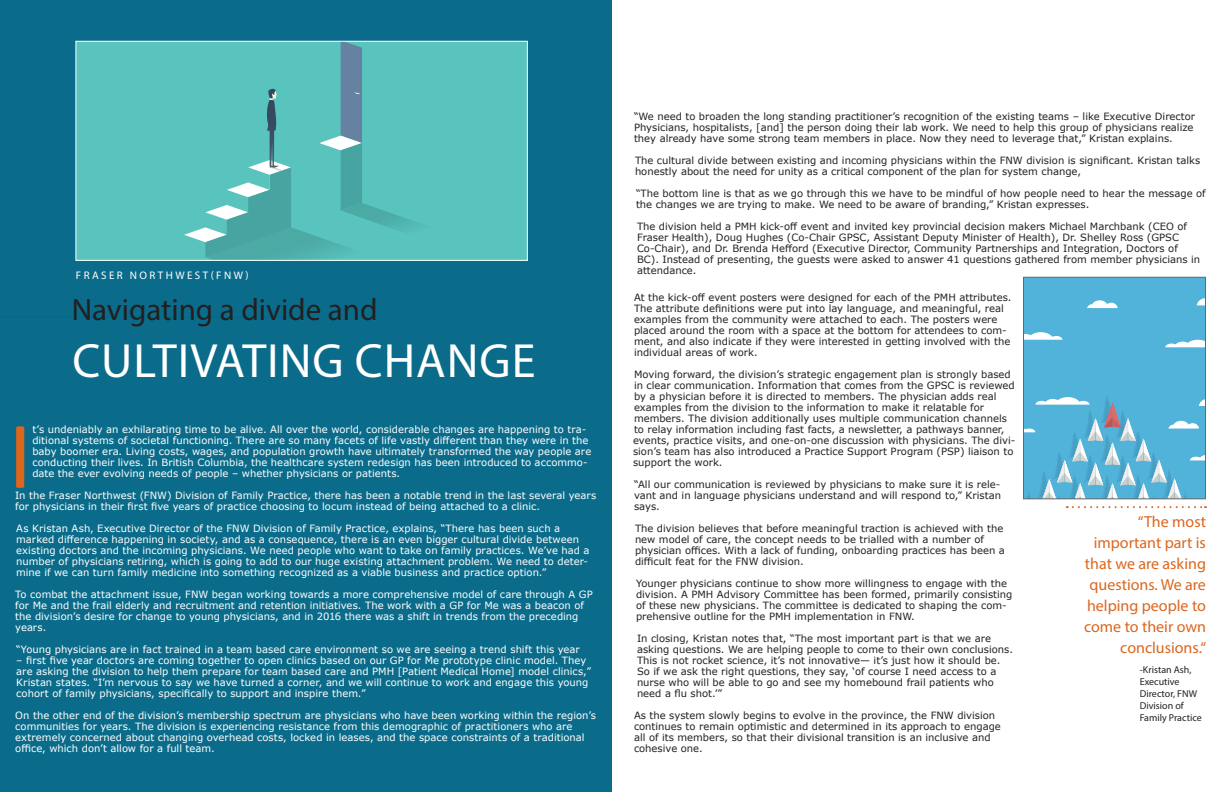
<style>
.page{position:relative;width:1224px;height:792px;background:#fff}
.page>*{position:absolute;margin:0;border:0;box-sizing:border-box;transform-origin:0 0}
.Body_Text_-_Dark_Ora{font:96.6px "Calibri";color:#dc661e}
.Headline_Text_-_Utop{font:48.3px "Myriad Pro";letter-spacing:.02em;color:#fff}
.Headline_Text_-_Utop-2{font:31px "Myriad Pro";color:#231f20}
.Pull_Quote_-_Under_D{font:16px/21px "Myriad Pro";color:#dc661e;text-align:right}
.Section_Header_-_Rig{font:11px "Myriad Pro";letter-spacing:.22em;color:#fff}
.Body_Text_-_Dark_Ora-2{font:10px/11px "Verdana";color:#231f20}
.Body_Text_-_Dark_Ora-3{font:10px/11px "Verdana";letter-spacing:.005em;color:#fff}
.Body_Text_-_11pt{font:10px/12px "Myriad Pro";color:#231f20}
</style>
<div class="page">
<div style="left:0;top:0;width:612px;height:792px;background:#0a6c8a"></div>
<div style="left:76px;top:41px;width:451px;height:219px;background:#59c3bd"></div>
<div style="left:1024px;top:277px;width:182px;height:222px;background:#51b2da"></div>
<svg style="left:1197px;top:298px;width:7px;height:7px"></svg>
<svg style="left:1087px;top:300px;width:31px;height:8px"></svg>
<svg style="left:1165px;top:340px;width:39px;height:7px"></svg>
<svg style="left:1025px;top:332px;width:37px;height:8px"></svg>
<svg style="left:1025px;top:397px;width:179px;height:100px"></svg>
<div style="left:1023px;top:277px;width:183px;height:222px;border:1px solid #656969"></div>
<svg style="left:184px;top:41px;width:253px;height:219px"></svg>
<div style="left:283px;top:105px;width:43px;height:27px;background:#59c3bd"></div>
<div style="left:342px;top:100px;width:17px;height:33px;background:#6781a0"></div>
<hr style="left:0;top:316px;width:300px;height:2px;background:#006d8a">
<svg style="left:1067px;top:506px;width:139px;height:2px"></svg>
<p class="Section_Header_-_Rig" style="left:76px;top:269px;width:174px">FRASER NORTHWEST(FNW)</p>
<p class="Headline_Text_-_Utop-2" style="left:72px;top:290px;width:307px">Navigating a divide and</p>
<p class="Headline_Text_-_Utop" style="left:72px;top:331px;width:465px">CULTIVATING CHANGE</p>
<p class="Body_Text_-_Dark_Ora" style="left:8px;top:389px;width:26px">I</p>
<p class="Body_Text_-_Dark_Ora-3" style="left:32px;top:423px;width:560px">t’s undeniably an exhilarating time to be alive. All over the world, considerable changes are happening to tra&shy;ditional systems of societal functioning. There are so many facets of life vastly different than they were in the baby boomer era. Living costs, wages, and population growth have ultimately transformed the way people are conducting their lives. In British Columbia, the healthcare system redesign has been introduced to accommo&shy;date the ever evolving needs of people – whether physicians or patients.</p>
<p class="Body_Text_-_Dark_Ora-3" style="left:15px;top:489px;width:583px">In the Fraser Northwest (FNW) Division of Family Practice, there has been a notable trend in the last several years for physicians in their first five years of practice choosing to locum instead of being attached to a clinic.</p>
<p class="Body_Text_-_Dark_Ora-3" style="left:16px;top:522px;width:575px">As Kristan Ash, Executive Director of the FNW Division of Family Practice, explains, “There has been such a marked difference happening in society, and as a consequence, there is an even bigger cultural divide between existing doctors and the incoming physicians. We need people who want to take on family practices. We’ve had a number of physicians retiring, which is going to add to our huge existing attachment problem. We need to deter&shy;mine if we can turn family medicine into something recognized as a viable business and practice option.”</p>
<p class="Body_Text_-_Dark_Ora-3" style="left:15px;top:588px;width:579px">To combat the attachment issue, FNW began working towards a more comprehensive model of care through A GP for Me and the frail elderly and recruitment and retention initiatives. The work with a GP for Me was a beacon of the division’s desire for change to young physicians, and in 2016 there was a shift in trends from the preceding years.</p>
<p class="Body_Text_-_Dark_Ora-3" style="left:16px;top:643px;width:565px">“Young physicians are in fact trained in a team based care environment so we are seeing a trend shift this year</p>
<p class="Body_Text_-_Dark_Ora-3" style="left:16px;top:654px;width:576px">– first five year doctors are coming together to open clinics based on our GP for Me prototype clinic model. They are asking the division to help them prepare for team based care and PMH [Patient Medical Home] model clinics,” Kristan states. “I’m nervous to say we have turned a corner, and we will continue to work and engage this young cohort of family physicians, specifically to support and inspire them.”</p>
<p class="Body_Text_-_Dark_Ora-3" style="left:15px;top:709px;width:582px">On the other end of the division’s membership spectrum are physicians who have been working within the region’s communities for years. The division is experiencing resistance from this demographic of practitioners who are extremely concerned about changing overhead costs, locked in leases, and the space constraints of a traditional office, which don’t allow for a full team.</p>
<p class="Body_Text_-_Dark_Ora-2" style="left:634px;top:110px;width:563px">“We need to broaden the long standing practitioner’s recognition of the existing teams – like Executive Director<br>Physicians, hospitalists, [and] the person doing their lab work. We need to help this group of physicians realize they already have some strong team members in place. Now they need to leverage that,” Kristan explains.</p>
<p class="Body_Text_-_Dark_Ora-2" style="left:635px;top:154px;width:567px">The cultural divide between existing and incoming physicians within the FNW division is significant. Kristan talks honestly about the need for unity as a critical component of the plan for system change,</p>
<p class="Body_Text_-_Dark_Ora-2" style="left:636px;top:187px;width:571px">“The bottom line is that as we go through this we have to be mindful of how people need to hear the message of the changes we are trying to make. We need to be aware of branding,” Kristan expresses.</p>
<p class="Body_Text_-_Dark_Ora-2" style="left:637px;top:220px;width:565px">The division held a PMH kick-off event and invited key provincial decision makers Michael Marchbank (CEO of Fraser Health), Doug Hughes (Co-Chair GPSC, Assistant Deputy Minister of Health), Dr. Shelley Ross (GPSC Co-Chair), and Dr. Brenda Hefford (Executive Director, Community Partnerships and Integration, Doctors of BC). Instead of presenting, the guests were asked to answer 41 questions gathered from member physicians in attendance.</p>
<p class="Body_Text_-_Dark_Ora-2" style="left:634px;top:292px;width:379px">At the kick-off event posters were designed for each of the PMH attributes.<br>The attribute definitions were put into lay language, and meaningful, real examples from the community were attached to each. The posters were placed around the room with a space at the bottom for attendees to com&shy;ment, and also indicate if they were interested in getting involved with the individual areas of work.</p>
<p class="Body_Text_-_Dark_Ora-2" style="left:633px;top:369px;width:384px">Moving forward, the division’s strategic engagement plan is strongly based in clear communication. Information that comes from the GPSC is reviewed by a physician before it is directed to members. The physician adds real examples from the division to the information to make it relatable for members. The division additionally uses multiple communication channels to relay information including fast facts, a newsletter, a pathways banner, events, practice visits, and one-on-one discussion with physicians. The divi&shy;sion’s team has also introduced a Practice Support Program (PSP) liaison to support the work.</p>
<p class="Body_Text_-_Dark_Ora-2" style="left:634px;top:479px;width:369px;text-align:justify">“All our communication is reviewed by physicians to make sure it is rele&shy;vant and in language physicians understand and will respond to,” Kristan says.</p>
<p class="Body_Text_-_Dark_Ora-2" style="left:635px;top:523px;width:371px">The division believes that before meaningful traction is achieved with the new model of care, the concept needs to be trialled with a number of physician offices. With a lack of funding, onboarding practices has been a difficult feat for the FNW division.</p>
<p class="Body_Text_-_Dark_Ora-2" style="left:636px;top:578px;width:378px">Younger physicians continue to show more willingness to engage with the division. A PMH Advisory Committee has been formed, primarily consisting of these new physicians. The committee is dedicated to shaping the com&shy;prehensive outline for the PMH implementation in FNW.</p>
<p class="Body_Text_-_Dark_Ora-2" style="left:637px;top:633px;width:378px">In closing, Kristan notes that, “The most important part is that we are asking questions. We are helping people to come to their own conclusions.<br>This is not rocket science, it’s not innovative— it’s just how it should be.<br>So if we ask the right questions, they say, ‘of course I need access to a nurse who will be able to go and see my homebound frail patients who need a flu shot.’”</p>
<p class="Body_Text_-_Dark_Ora-2" style="left:634px;top:710px;width:368px">As the system slowly begins to evolve in the province, the FNW division continues to remain optimistic and determined in its approach to engage all of its members, so that their divisional transition is an inclusive and cohesive one.</p>
<p class="Pull_Quote_-_Under_D" style="left:1084px;top:511px;width:123px">“The most important part is that we are asking questions. We are helping people to come to their own conclusions.“</p>
<p class="Body_Text_-_11pt" style="left:1140px;top:664px;width:63px">-Kristan Ash,<br>Executive<br>Director, FNW<br>Division of<br>Family Practice</p>
</div>
